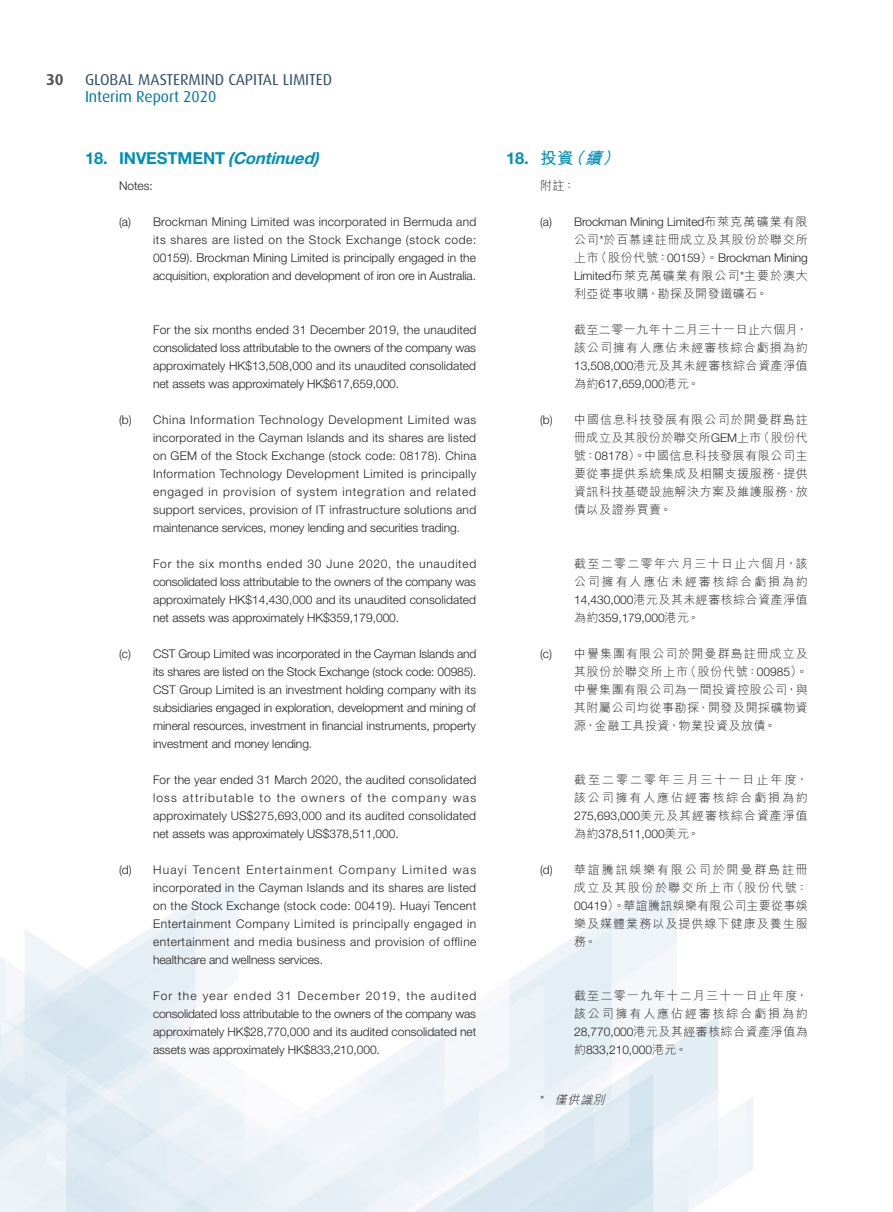
<style>
.page{position:relative;width:893px;height:1212px;background:#fff}
.page>*{position:absolute;margin:0;border:0;box-sizing:border-box;transform-origin:0 0}
.Heading_2{font:700 16.5px "Helvetica Neue LT Std";letter-spacing:-.005em;color:#008fb8}
.C_Heading_2{font:700 16.5px "Helvetica Neue LT Std";color:#008fb8}
.t1{font:15.75px "Dax";letter-spacing:-.005em;color:#304e67}
.t2{font:15.75px "Dax";letter-spacing:-.005em;color:#0075a7}
.t3{font:700 15.75px "Dax";color:#57585a}
.Notes{font:300 12px/18px "Helvetica Neue LT Std";letter-spacing:-.005em;color:#231f20;text-align:justify}
.C_Notes{font:300 12px/18px "M Hei HK";letter-spacing:.07em;color:#231f20;text-align:justify}
.t4{font:italic 300 12px "M Hei HK";color:#231f20}
.s1{font-style:italic}
.s2{font-family:"M Hei HK"}
.s3{font-family:"M Hei HK";font-style:italic}
.s4{font-family:"Helvetica Neue LT Std"}
.s5{font-family:"Helvetica Neue LT Std";font-style:normal}
</style>
<div class="page">
<h2 class="t3" style="left:46px;top:71px;width:19px">30</h2>
<h2 class="t1" style="left:85px;top:71px;width:249px">GLOBAL MASTERMIND CAPITAL LIMITED</h2>
<h2 class="t2" style="left:85px;top:87px;width:133px">Interim Report 2020</h2>
<p class="Heading_2" style="left:85px;top:147px;width:235px">18. INVESTMENT <span class="s1">(Continued)</span></p>
<p class="Notes" style="left:119px;top:177px;width:35px">Notes:</p>
<p class="Notes" style="left:153px;top:213px;width:325px;text-indent:-34px">(a) Brockman Mining Limited was incorporated in Bermuda and its shares are listed on the Stock Exchange (stock code:<br>00159). Brockman Mining Limited is principally engaged in the acquisition, exploration and development of iron ore in Australia.</p>
<p class="Notes" style="left:153px;top:321px;width:325px">For the six months ended 31 December 2019, the unaudited consolidated loss attributable to the owners of the company was approximately HK$13,508,000 and its unaudited consolidated net assets was approximately HK$617,659,000.</p>
<p class="Notes" style="left:153px;top:411px;width:325px;text-indent:-34px">(b) China Information Technology Development Limited was incorporated in the Cayman Islands and its shares are listed on GEM of the Stock Exchange (stock code: 08178). China Information Technology Development Limited is principally engaged in provision of system integration and related support services, provision of IT infrastructure solutions and maintenance services, money lending and securities trading.</p>
<p class="Notes" style="left:153px;top:555px;width:325px">For the six months ended 30 June 2020, the unaudited consolidated loss attributable to the owners of the company was approximately HK$14,430,000 and its unaudited consolidated net assets was approximately HK$359,179,000.</p>
<p class="Notes" style="left:153px;top:645px;width:325px;text-indent:-34px">(c) CST Group Limited was incorporated in the Cayman Islands and its shares are listed on the Stock Exchange (stock code: 00985).<br>CST Group Limited is an investment holding company with its subsidiaries engaged in exploration, development and mining of mineral resources, investment in financial instruments, property investment and money lending.</p>
<p class="Notes" style="left:153px;top:771px;width:325px">For the year ended 31 March 2020, the audited consolidated loss attributable to the owners of the company was approximately US$275,693,000 and its audited consolidated net assets was approximately US$378,511,000.</p>
<p class="Notes" style="left:153px;top:861px;width:325px;text-indent:-34px">(d) Huayi Tencent Entertainment Company Limited was incorporated in the Cayman Islands and its shares are listed on the Stock Exchange (stock code: 00419). Huayi Tencent Entertainment Company Limited is principally engaged in entertainment and media business and provision of offline healthcare and wellness services.</p>
<p class="Notes" style="left:153px;top:987px;width:325px">For the year ended 31 December 2019, the audited consolidated loss attributable to the owners of the company was approximately HK$28,770,000 and its audited consolidated net assets was approximately HK$833,210,000.</p>
<p class="C_Heading_2" style="left:506px;top:147px;width:120px">18. <span class="s2">投資</span><span class="s3">（續）</span></p>
<p class="C_Notes" style="left:540px;top:176px;width:36px">附註：</p>
<p class="C_Notes" style="left:574px;top:212px;width:235px;text-indent:-34px"><span class="s4">(a) Brockman Mining Limited</span>布萊克萬礦業有限公司<span class="s4">*</span>於百慕達註冊成立及其股份於聯交所上市（股份代號：<span class="s4">00159</span>）。<span class="s4">Brockman Mining Limited</span>布萊克萬礦業有限公司<span class="s4">*</span>主要於澳大利亞從事收購、勘探及開發鐵礦石。</p>
<p class="C_Notes" style="left:574px;top:320px;width:235px">截至二零一九年十二月三十一日止六個月，該公司擁有人應佔未經審核綜合虧損為約<span class="s4">13,508,000</span>港元及其未經審核綜合資產淨值為約<span class="s4">617,659,000</span>港元。</p>
<p class="C_Notes" style="left:574px;top:410px;width:235px;text-indent:-34px"><span class="s4">(b)</span> 中國信息科技發展有限公司於開曼群島註冊成立及其股份於聯交所<span class="s4">GEM</span>上市（股份代號：<span class="s4">08178</span>）。中國信息科技發展有限公司主要從事提供系統集成及相關支援服務、提供資訊科技基礎設施解決方案及維護服務、放債以及證券買賣。</p>
<p class="C_Notes" style="left:574px;top:554px;width:235px">截至二零二零年六月三十日止六個月，該公司擁有人應佔未經審核綜合虧損為約<span class="s4">14,430,000</span>港元及其未經審核綜合資產淨值為約<span class="s4">359,179,000</span>港元。</p>
<p class="C_Notes" style="left:574px;top:644px;width:235px;text-indent:-34px"><span class="s4">(c)</span> 中譽集團有限公司於開曼群島註冊成立及其股份於聯交所上市（股份代號：<span class="s4">00985</span>）。中譽集團有限公司為一間投資控股公司，與其附屬公司均從事勘探、開發及開採礦物資源，金融工具投資，物業投資及放債。</p>
<p class="C_Notes" style="left:574px;top:770px;width:235px">截至二零二零年三月三十一日止年度，該公司擁有人應佔經審核綜合虧損為約<span class="s4">275,693,000</span>美元及其經審核綜合資產淨值為約<span class="s4">378,511,000</span>美元。</p>
<p class="C_Notes" style="left:574px;top:860px;width:235px;text-indent:-34px"><span class="s4">(d)</span> 華誼騰訊娛樂有限公司於開曼群島註冊成立及其股份於聯交所上市（股份代號：<span class="s4">00419</span>）。華誼騰訊娛樂有限公司主要從事娛樂及媒體業務以及提供線下健康及養生服務。</p>
<p class="C_Notes" style="left:574px;top:986px;width:235px">截至二零一九年十二月三十一日止年度，該公司擁有人應佔經審核綜合虧損為約<span class="s4">28,770,000</span>港元及其經審核綜合資產淨值為約<span class="s4">833,210,000</span>港元。</p>
<p class="t4" style="left:540px;top:1093px;width:69px"><span class="s5">*</span> 僅供識別</p>
</div>
